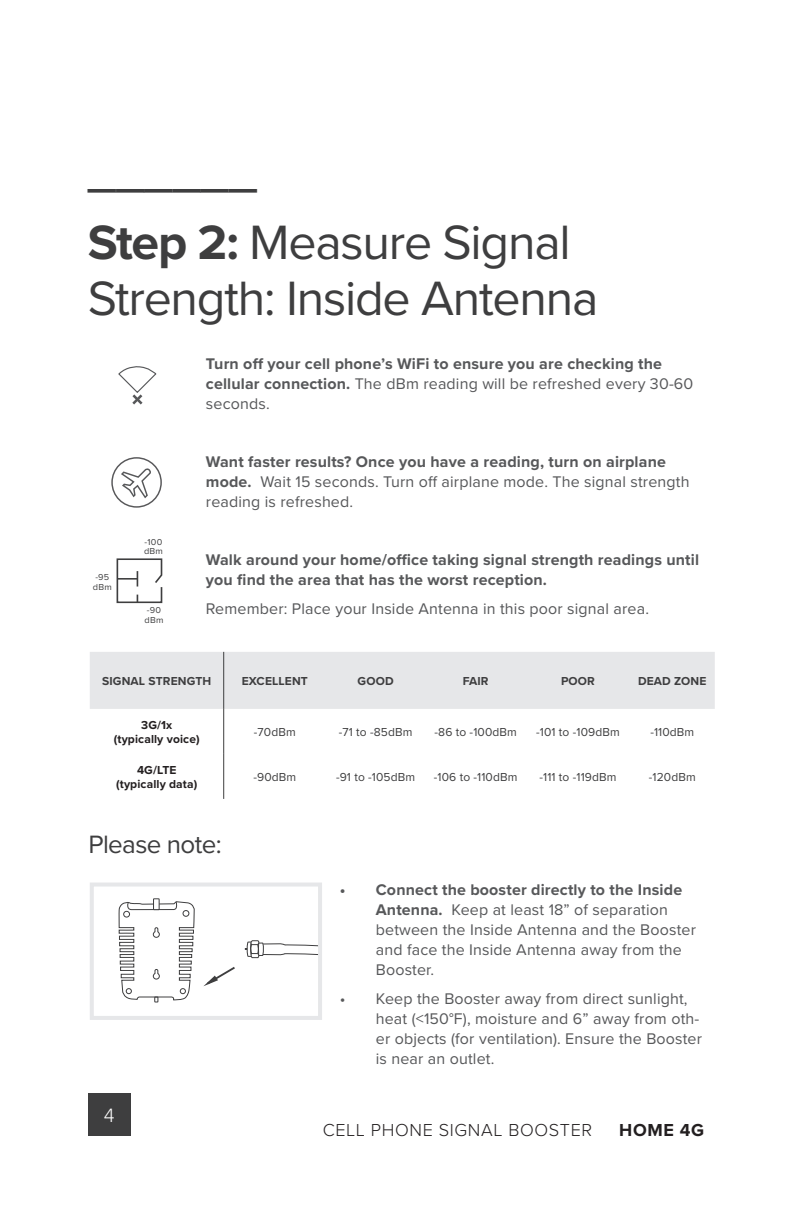
<style>
.page{position:relative;width:792px;height:1224px;background:#fff}
.page>*{position:absolute;margin:0;border:0;box-sizing:border-box;transform-origin:0 0}
.t1{font:50px/72px "Proxima Nova";letter-spacing:-.025em;color:#3e3e3f}
.t2{font:26px "Proxima Nova";letter-spacing:-.025em;color:#3e3e3f}
.t3{font:300 20px "Proxima Nova";color:#fff}
.t4{font:300 18px "Proxima Nova";letter-spacing:.035em;color:#231f20}
.t5{font:700 18px "Proxima Nova";letter-spacing:.035em;color:#231f20}
.t6{font:16px/20px "Proxima Nova";letter-spacing:.01em;color:#57585a}
.t7{font:700 16px/20px "Proxima Nova";letter-spacing:.01em;color:#57585a}
.t8{font:12px "Proxima Nova";letter-spacing:.01em;color:#3e3e3f}
.t9{font:700 12px "Proxima Nova";letter-spacing:.01em;color:#3e3e3f}
.t10{font:700 12px/14.4px "Proxima Nova";letter-spacing:.01em;color:#231f20;text-align:center}
.t11{font:9px/9.4px "Proxima Nova";letter-spacing:.025em;color:#3e3e3f}
.s1{font-weight:600}
.s2{font-weight:700}
.s3{font-weight:400}
</style>
<div class="page">
<div style="left:88px;top:1094px;width:42px;height:42px;background:#3e3e3f"></div>
<svg style="left:118px;top:366px;width:39px;height:39px"></svg>
<svg style="left:120px;top:468px;width:31px;height:32px"></svg>
<div style="left:111px;top:457px;width:51px;height:51px;border:1px solid #58585a;border-radius:50%"></div>
<svg style="left:116px;top:558px;width:47px;height:46px"></svg>
<svg style="left:118px;top:901px;width:77px;height:101px"></svg>
<div style="left:154px;top:899px;width:5px;height:11px;background:#fff"></div>
<div style="left:153px;top:898px;width:7px;height:12px;border:1px solid #3e3e3f"></div>
<svg style="left:245px;top:940px;width:72px;height:19px"></svg>
<svg style="left:204px;top:967px;width:31px;height:19px"></svg>
<div style="left:90px;top:883px;width:232px;height:137px;border:4px solid #e6e7e9"></div>
<div style="left:90px;top:652px;width:625px;height:57px;background:#e6e7e9"></div>
<hr style="left:223px;top:652px;width:1px;height:57px;background:#3e3e3f">
<hr style="left:223px;top:709px;width:1px;height:45px;background:#3e3e3f">
<hr style="left:223px;top:754px;width:1px;height:45px;background:#3e3e3f">
<h1 class="t1" style="left:88px;top:137px;width:484px"><span class="s1">______<br></span><span class="s2">Step 2:</span> Measure Signal</h1>
<h1 class="t1" style="left:88px;top:265px;width:512px">Strength: Inside Antenna</h1>
<p class="t7" style="left:206px;top:354px;width:489px">Turn of your cell phone’s WiFi to ensure you are checking the cellular connection. <span class="s3">The dBm reading will be refreshed every 30-60 seconds.</span></p>
<p class="t11" style="left:93px;top:573px;width:20px">-95 dBm</p>
<p class="t11" style="left:144px;top:537px;width:20px">-100 dBm</p>
<p class="t11" style="left:145px;top:605px;width:20px">-90 dBm</p>
<p class="t6" style="left:206px;top:452px;width:485px"><span class="s2">Want faster results? Once you have a reading, turn on airplane mode.</span> Wait 15 seconds. Turn of airplane mode. The signal strength reading is refreshed.</p>
<p class="t7" style="left:206px;top:550px;width:495px">Walk around your home/oice taking signal strength readings until you ind the area that has the worst reception.</p>
<p class="t6" style="left:206px;top:599px;width:445px">Remember: Place your Inside Antenna in this poor signal area.</p>
<p class="t9" style="left:102px;top:676px;width:110px">SIGNAL STRENGTH</p>
<p class="t9" style="left:242px;top:676px;width:68px">EXCELLENT</p>
<p class="t9" style="left:358px;top:676px;width:37px">GOOD</p>
<p class="t9" style="left:463px;top:676px;width:27px">FAIR</p>
<p class="t9" style="left:561px;top:676px;width:35px">POOR</p>
<p class="t9" style="left:638px;top:676px;width:70px">DEAD ZONE</p>
<p class="t10" style="left:114px;top:718px;width:87px">3G/1x<br>(typically voice)</p>
<p class="t8" style="left:254px;top:727px;width:43px">-70dBm</p>
<p class="t8" style="left:339px;top:727px;width:75px">-71 to -85dBm</p>
<p class="t8" style="left:435px;top:727px;width:84px">-86 to -100dBm</p>
<p class="t8" style="left:536px;top:727px;width:85px">-101 to -109dBm</p>
<p class="t8" style="left:650px;top:727px;width:45px">-110dBm</p>
<p class="t10" style="left:116px;top:764px;width:83px">4G/LTE (typically data)</p>
<p class="t8" style="left:253px;top:772px;width:44px">-90dBm</p>
<p class="t8" style="left:336px;top:772px;width:81px">-91 to -105dBm</p>
<p class="t8" style="left:434px;top:772px;width:85px">-106 to -110dBm</p>
<p class="t8" style="left:539px;top:772px;width:79px">-111 to -119dBm</p>
<p class="t8" style="left:649px;top:772px;width:48px">-120dBm</p>
<h2 class="t2" style="left:88px;top:833px;width:135px">Please note:</h2>
<p class="t3" style="left:104px;top:1107px;width:12px">4</p>
<p class="t6" style="left:376px;top:881px;width:322px;text-indent:-36px"><span class="s2">• Connect the booster directly to the Inside Antenna.</span> Keep at least 18” of separation between the Inside Antenna and the Booster and face the Inside Antenna away from the Booster.</p>
<p class="t6" style="left:376px;top:990px;width:328px;text-indent:-36px">• Keep the Booster away from direct sunlight, heat (&lt;150°F), moisture and 6” away from oth&shy;er objects (for ventilation). Ensure the Booster is near an outlet.</p>
<p class="t4" style="left:323px;top:1122px;width:271px">CELL PHONE SIGNAL BOOSTER</p>
<p class="t5" style="left:619px;top:1122px;width:86px">HOME 4G</p>
</div>
